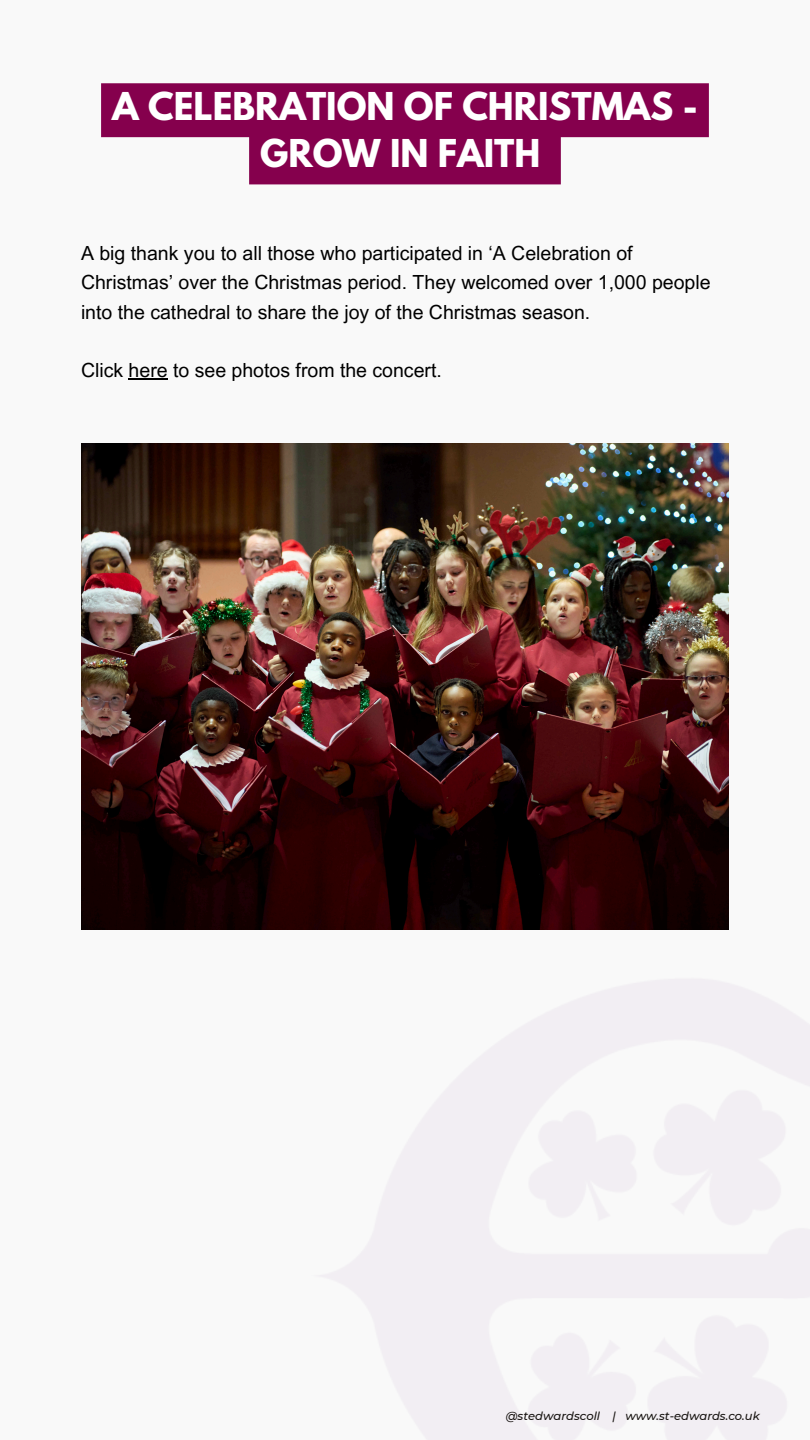
<style>
.page{position:relative;width:810px;height:1440px;background:#f9f9f9}
.page>*{position:absolute;margin:0;border:0;box-sizing:border-box;transform-origin:0 0}
.t1{font:700 34px/47.2px "League Spartan";color:#fff;text-align:center}
.t2{font:19.5px/29.2px "Arial MT Pro";color:#000}
.t3{font:italic 500 11.5px "Montserrat";color:#171310}
</style>
<div class="page">
<img style="left:81px;top:444px;width:648px;height:486px">
<hr style="left:129px;top:379px;width:39px;height:1px;background:#000">
<svg style="left:101px;top:83px;width:608px;height:101px;fill:#85004d"></svg>
<h2 class="t1" style="left:112px;top:87px;width:587px">A CELEBRATION OF CHRISTMAS -<br>GROW IN FAITH</h2>
<h1 class="t2" style="left:81px;top:241px;width:631px">A big thank you to all those who participated in ‘A Celebration of<br>Christmas’ over the Christmas period. They welcomed over 1,000 people into the cathedral to share the joy of the Christmas season.</h1>
<h2 class="t2" style="left:81px;top:358px;width:362px">Click here to see photos from the concert.</h2>
<p class="t3" style="left:506px;top:1409px;width:256px">@stedwardscoll | www.st-edwards.co.uk</p>
</div>
